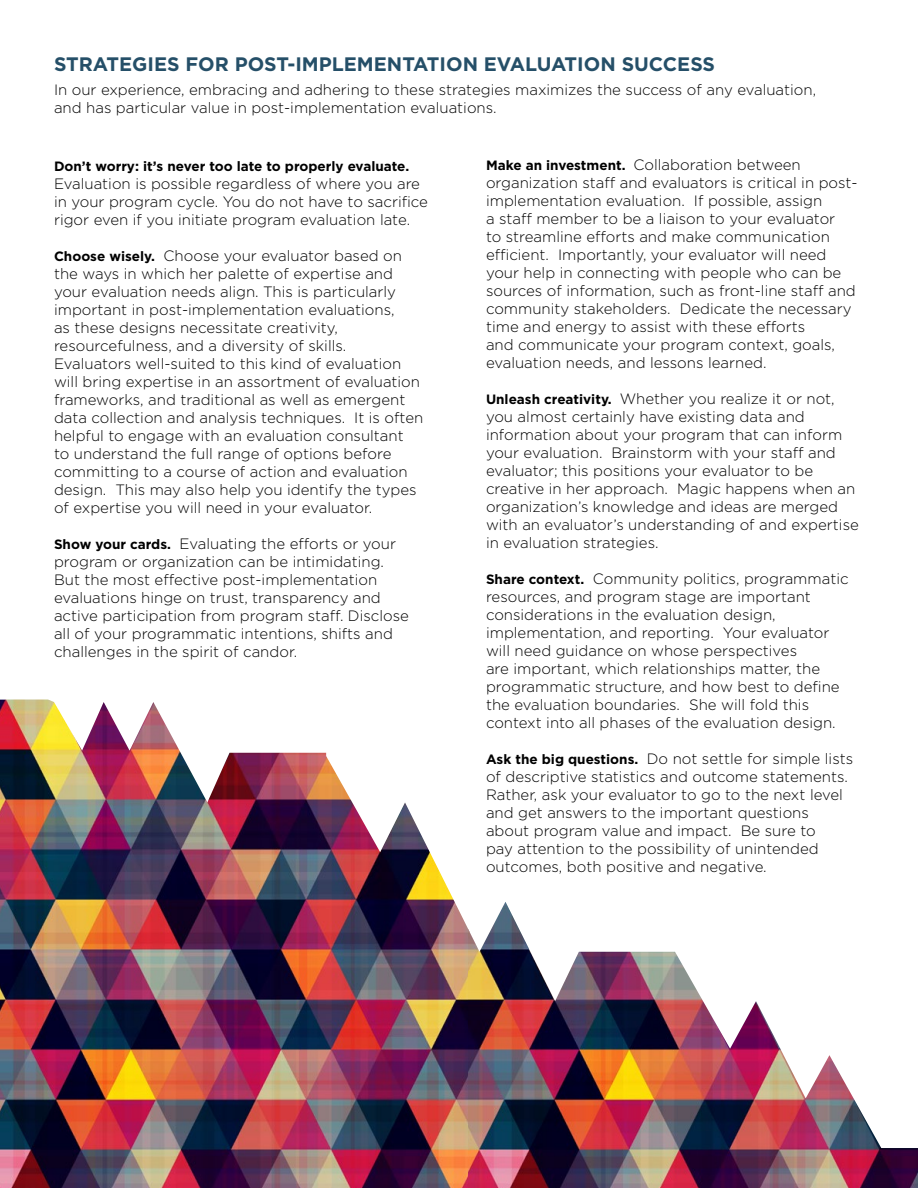
<style>
.page{position:relative;width:918px;height:1188px;background:#fff}
.page>*{position:absolute;margin:0;border:0;box-sizing:border-box;transform-origin:0 0}
.top_header{font:700 19.5px "Gotham";color:#254f68}
.body{font:300 15px/18px "Gotham";color:#000}
.body-2{font:700 13.5px "Gotham";color:#000}
.s1{font-weight:700;font-size:13.5px}
</style>
<div class="page">
<img style="left:0;top:699px;width:468px;height:489px">
<img style="left:468px;top:902px;width:450px;height:286px">
<p class="top_header" style="left:54px;top:51px;width:663px">STRATEGIES FOR POST-IMPLEMENTATION EVALUATION SUCCESS</p>
<p class="body" style="left:54px;top:81px;width:764px">In our experience, embracing and adhering to these strategies maximizes the success of any evaluation, and has particular value in post-implementation evaluations.</p>
<p class="body-2" style="left:54px;top:157px;width:357px">Don’t worry: it’s never too late to properly evaluate.</p>
<p class="body" style="left:54px;top:174px;width:376px">Evaluation is possible regardless of where you are in your program cycle. You do not have to sacrifice rigor even if you initiate program evaluation late.</p>
<p class="body" style="left:54px;top:246px;width:371px"><span class="s1">Choose wisely.</span> Choose your evaluator based on the ways in which her palette of expertise and your evaluation needs align. This is particularly important in post-implementation evaluations,<br>as these designs necessitate creativity, resourcefulness, and a diversity of skills.<br>Evaluators well-suited to this kind of evaluation will bring expertise in an assortment of evaluation frameworks, and traditional as well as emergent data collection and analysis techniques. It is often helpful to engage with an evaluation consultant<br>to understand the full range of options before committing to a course of action and evaluation design. This may also help you identify the types of expertise you will need in your evaluator.</p>
<p class="body" style="left:54px;top:534px;width:356px"><span class="s1">Show your cards.</span> Evaluating the efforts or your program or organization can be intimidating.<br>But the most effective post-implementation evaluations hinge on trust, transparency and active participation from program staff. Disclose all of your programmatic intentions, shifts and challenges in the spirit of candor.</p>
<p class="body" style="left:486px;top:155px;width:373px"><span class="s1">Make an investment.</span> Collaboration between organization staff and evaluators is critical in post&shy;implementation evaluation. If possible, assign<br>a staff member to be a liaison to your evaluator<br>to streamline efforts and make communication efficient. Importantly, your evaluator will need your help in connecting with people who can be sources of information, such as front-line staff and community stakeholders. Dedicate the necessary time and energy to assist with these efforts<br>and communicate your program context, goals, evaluation needs, and lessons learned.</p>
<p class="body" style="left:486px;top:389px;width:374px"><span class="s1">Unleash creativity.</span> Whether you realize it or not, you almost certainly have existing data and information about your program that can inform your evaluation. Brainstorm with your staff and evaluator; this positions your evaluator to be creative in her approach. Magic happens when an organization’s knowledge and ideas are merged with an evaluator’s understanding of and expertise in evaluation strategies.</p>
<p class="body" style="left:486px;top:569px;width:364px"><span class="s1">Share context.</span> Community politics, programmatic resources, and program stage are important considerations in the evaluation design, implementation, and reporting. Your evaluator will need guidance on whose perspectives<br>are important, which relationships matter, the programmatic structure, and how best to define the evaluation boundaries. She will fold this context into all phases of the evaluation design.</p>
<p class="body" style="left:486px;top:749px;width:369px"><span class="s1">Ask the big questions.</span> Do not settle for simple lists of descriptive statistics and outcome statements.<br>Rather, ask your evaluator to go to the next level and get answers to the important questions about program value and impact. Be sure to<br>pay attention to the possibility of unintended outcomes, both positive and negative.</p>
</div>
